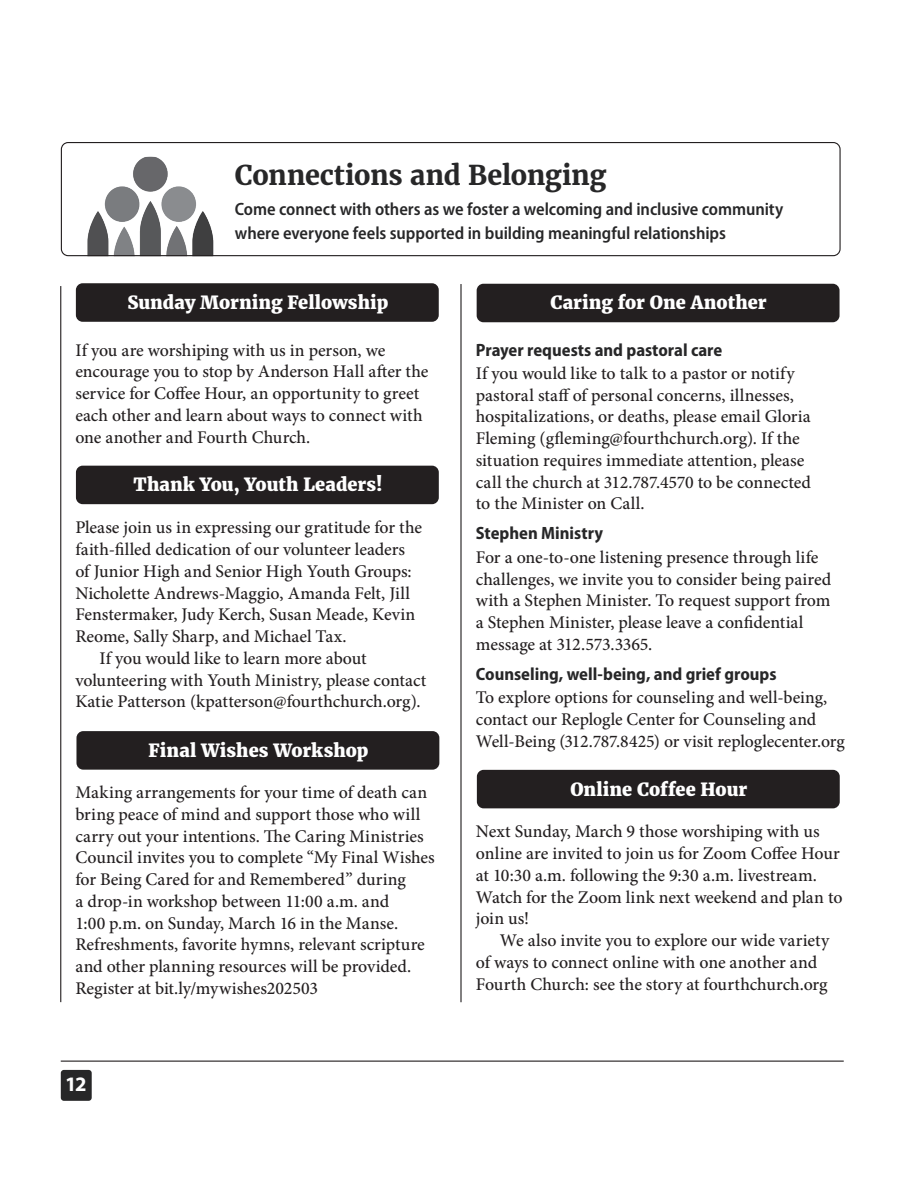
<style>
.page{position:relative;width:918px;height:1188px;background:#fff}
.page>*{position:absolute;margin:0;border:0;box-sizing:border-box;transform-origin:0 0}
.t1{font:700 27px "Merriweather";letter-spacing:-.01em;color:#272728}
.t2{font:700 20.7px "Myriad Pro";color:#fff}
.t3{font:800 18px "Merriweather";color:#fff}
.t4{font:500 17.85px/21.8px "Minion Pro";letter-spacing:-.005em;color:#231f20}
.t5{font:600 semi-condensed 17.85px/24px "Myriad Pro";letter-spacing:-.005em;color:#272728}
.t6{font:700 semi-condensed 17.85px "Myriad Pro";color:#272728}
</style>
<div class="page">
<div style="left:61px;top:1070px;width:31px;height:31px;background:#272728;border-radius:3px"></div>
<hr style="left:61px;top:1061px;width:783px;height:1px;background:#231f20">
<div style="left:76px;top:283px;width:363px;height:39px;background:#231f20;border-radius:7px"></div>
<hr style="left:60px;top:286px;width:1px;height:716px;background:#231f20">
<hr style="left:460px;top:284px;width:2px;height:718px;background:#231f20">
<div style="left:76px;top:466px;width:363px;height:38px;background:#231f20;border-radius:7px"></div>
<div style="left:76px;top:731px;width:363px;height:39px;background:#231f20;border-radius:7px"></div>
<div style="left:477px;top:284px;width:363px;height:38px;background:#231f20;border-radius:7px"></div>
<img style="left:87px;top:157px;width:127px;height:97px">
<div style="left:61px;top:142px;width:780px;height:114px;border:1px solid #231f20;border-radius:7px"></div>
<div style="left:477px;top:770px;width:363px;height:38px;background:#231f20;border-radius:7px"></div>
<p class="t1" style="left:235px;top:158px;width:373px">Connections and Belonging</p>
<p class="t5" style="left:235px;top:197px;width:550px">Come connect with others as we foster a welcoming and inclusive community where everyone feels supported in building meaningful relationships</p>
<p class="t3" style="left:127px;top:291px;width:262px">Sunday Morning Fellowship</p>
<p class="t4" style="left:75px;top:339px;width:355px">If you are worshiping with us in person, we encourage you to stop by Anderson Hall after the service for Coffee Hour, an opportunity to greet each other and learn about ways to connect with one another and Fourth Church.</p>
<p class="t3" style="left:134px;top:474px;width:250px">Thank You, Youth Leaders!</p>
<p class="t4" style="left:75px;top:517px;width:348px">Please join us in expressing our gratitude for the faith-filled dedication of our volunteer leaders of Junior High and Senior High Youth Groups:<br>Nicholette Andrews-Maggio, Amanda Felt, Jill Fenstermaker, Judy Kerch, Susan Meade, Kevin Reome, Sally Sharp, and Michael Tax.</p>
<p class="t4" style="left:75px;top:647px;width:353px;text-indent:24px">If you would like to learn more about volunteering with Youth Ministry, please contact<br>Katie Patterson (kpatterson@fourthchurch.org).</p>
<p class="t3" style="left:148px;top:739px;width:222px">Final Wishes Workshop</p>
<p class="t4" style="left:75px;top:782px;width:361px">Making arrangements for your time of death can bring peace of mind and support those who will carry out your intentions. The Caring Ministries Council invites you to complete “My Final Wishes for Being Cared for and Remembered” during<br>a drop-in workshop between 11:00 a.m. and<br>1:00 p.m. on Sunday, March 16 in the Manse.<br>Refreshments, favorite hymns, relevant scripture and other planning resources will be provided.<br>Register at bit.ly/mywishes202503</p>
<p class="t2" style="left:65px;top:1071px;width:23px">12</p>
<p class="t3" style="left:551px;top:292px;width:218px">Caring for One Another</p>
<p class="t6" style="left:476px;top:340px;width:248px">Prayer requests and pastoral care</p>
<p class="t4" style="left:476px;top:362px;width:337px">If you would like to talk to a pastor or notify pastoral staff of personal concerns, illnesses, hospitalizations, or deaths, please email Gloria Fleming (gfleming@fourthchurch.org). If the situation requires immediate attention, please call the church at 312.787.4570 to be connected to the Minister on Call.</p>
<p class="t6" style="left:476px;top:523px;width:129px">Stephen Ministry</p>
<p class="t4" style="left:476px;top:546px;width:357px">For a one-to-one listening presence through life challenges, we invite you to consider being paired with a Stephen Minister. To request support from a Stephen Minister, please leave a confidential message at 312.573.3365.</p>
<p class="t6" style="left:476px;top:664px;width:302px">Counseling, well-being, and grief groups</p>
<p class="t4" style="left:476px;top:687px;width:370px">To explore options for counseling and well-being, contact our Replogle Center for Counseling and<br>Well-Being (312.787.8425) or visit reploglecenter.org</p>
<p class="t3" style="left:570px;top:778px;width:178px">Online Coffee Hour</p>
<p class="t4" style="left:476px;top:821px;width:368px">Next Sunday, March 9 those worshiping with us online are invited to join us for Zoom Coffee Hour at 10:30 a.m. following the 9:30 a.m. livestream.<br>Watch for the Zoom link next weekend and plan to join us!</p>
<p class="t4" style="left:476px;top:930px;width:355px;text-indent:24px">We also invite you to explore our wide variety of ways to connect online with one another and<br>Fourth Church: see the story at fourthchurch.org</p>
</div>
